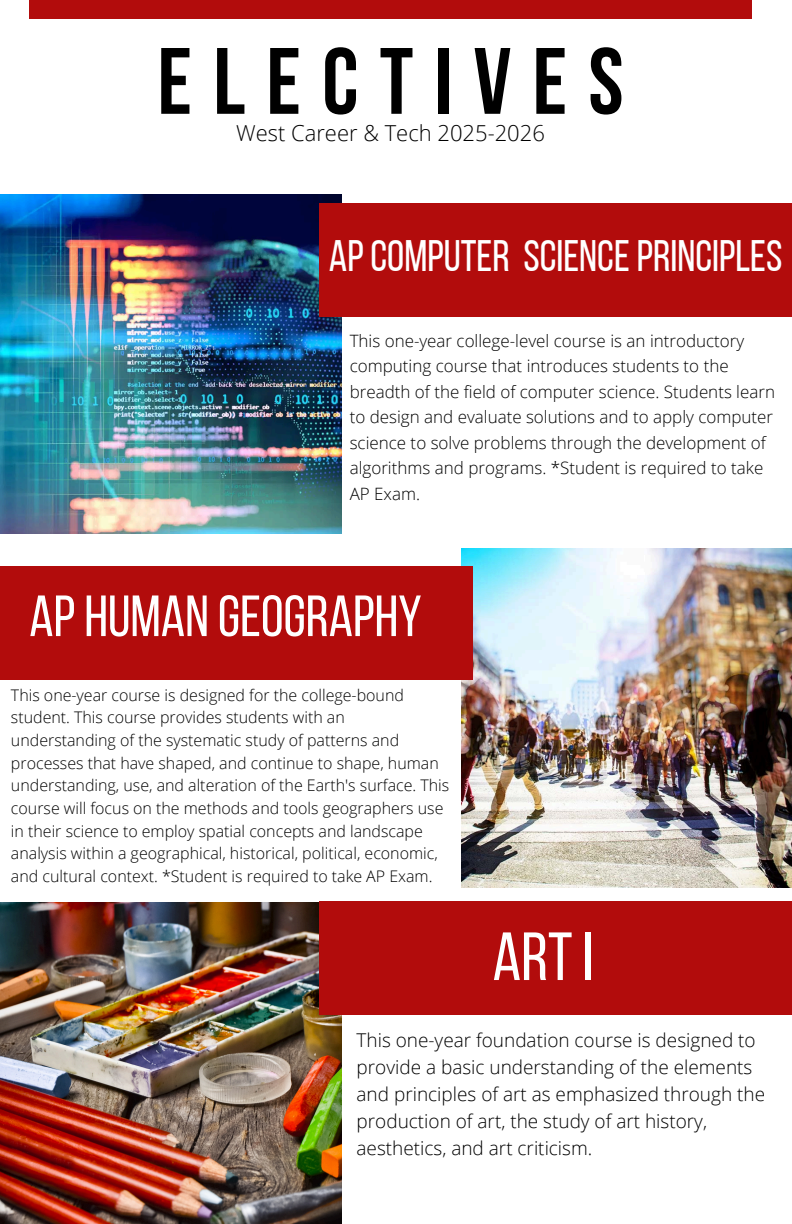
<style>
.page{position:relative;width:792px;height:1224px;background:#fff}
.page>*{position:absolute;margin:0;border:0;box-sizing:border-box;transform-origin:0 0}
.t1{font:700 94px "Bebas Neue";letter-spacing:.225em;color:#000}
.t2{font:68px "Bebas Neue";color:#fff}
.t3{font:58px "Bebas Neue";color:#fff}
.t4{font:44px "Bebas Neue";color:#fff}
.t5{font:300 22px "Open Sans";color:#000}
.t6{font:300 19px/27px "Open Sans";color:#000}
.t7{font:300 17px/25.4px "Open Sans";color:#000}
.t8{font:300 16px/22.6px "Open Sans";color:#000}
</style>
<div class="page">
<img style="left:0;top:194px;width:342px;height:339px">
<img style="left:461px;top:548px;width:331px;height:339px">
<img style="left:0;top:902px;width:342px;height:322px">
<div style="left:319px;top:204px;width:473px;height:113px;background:#b20c0c"></div>
<div style="left:0;top:566px;width:473px;height:113px;background:#b20c0c"></div>
<div style="left:319px;top:902px;width:473px;height:113px;background:#b20c0c"></div>
<div style="left:29px;top:0;width:723px;height:19px;background:#b20c0c"></div>
<h1 class="t1" style="left:157px;top:43px;width:468px">ELECTIVES</h1>
<h5 class="t5" style="left:236px;top:118px;width:310px">West Career &amp; Tech 2025-2026</h5>
<h3 class="t4" style="left:329px;top:238px;width:455px">APCOMPUTER SCIENCEPRINCIPLES</h3>
<p class="t7" style="left:350px;top:327px;width:427px">This one-year college-level course is an introductory computing course that introduces students to the breadth of the field of computer science. Students learn to design and evaluate solutions and to apply computer science to solve problems through the development of algorithms and programs. *Student is required to take AP Exam.</p>
<p class="t3" style="left:29px;top:593px;width:394px">AP HUMAN GEOGRAPHY</p>
<h4 class="t8" style="left:11px;top:683px;width:440px">This one-year course is designed for the college-bound student. This course provides students with an understanding of the systematic study of patterns and processes that have shaped, and continue to shape, human understanding, use, and alteration of the Earth's surface. This course will focus on the methods and tools geographers use in their science to employ spatial concepts and landscape analysis within a geographical, historical, political, economic, and cultural context. *Student is required to take AP Exam.</h4>
<h6 class="t2" style="left:493px;top:929px;width:103px">ARTI</h6>
<p class="t6" style="left:357px;top:1026px;width:410px">This one-year foundation course is designed to provide a basic understanding of the elements and principles of art as emphasized through the production of art, the study of art history, aesthetics, and art criticism.</p>
</div>
